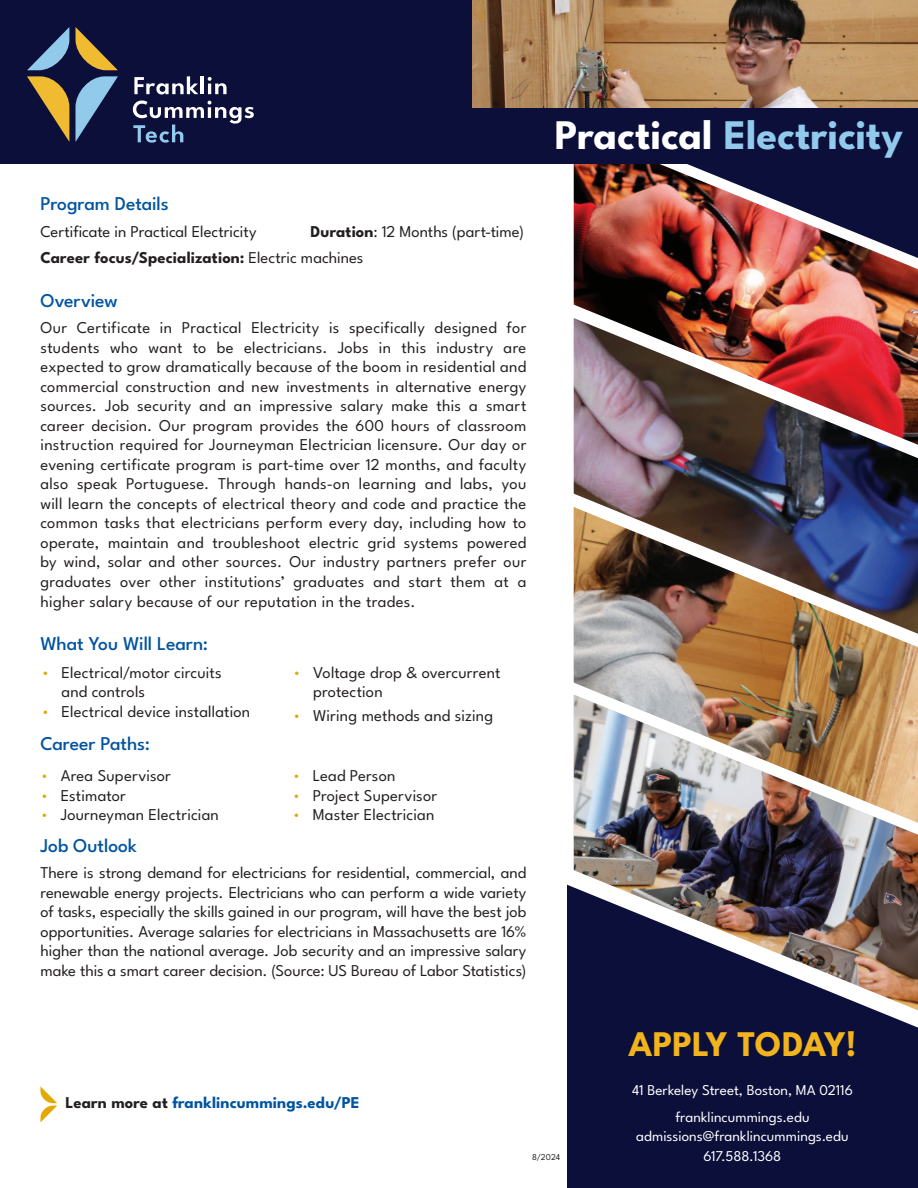
<style>
.page{position:relative;width:918px;height:1188px;background:#fff}
.page>*{position:absolute;margin:0;border:0;box-sizing:border-box;transform-origin:0 0}
.t1{font:700 42px "League Spartan";color:#92caec}
.t2{font:700 36px "League Spartan";letter-spacing:-.015em;color:#f1b41c}
.t3{font:500 19.5px "League Spartan";letter-spacing:-.005em;color:#0154a0}
.t4{font:16.5px/19.5px "League Spartan";letter-spacing:.005em;color:#231f20}
.t5{font:700 16.5px "League Spartan";letter-spacing:.005em;color:#0154a0}
.t6{font:15px/26.2px "League Spartan";color:#fff;text-align:center}
.t7{font:9px "League Spartan";color:#231f20}
.s1{font-weight:700}
.s2{color:#e5a800}
.s3{color:#fff}
.s4{color:#231f20}
</style>
<div class="page">
<img style="left:574px;top:264px;width:344px;height:54px">
<img style="left:574px;top:828px;width:344px;height:57px">
<img style="left:574px;top:639px;width:344px;height:189px">
<img style="left:574px;top:318px;width:344px;height:321px">
<svg style="left:40px;top:1086px;width:17px;height:36px"></svg>
<img style="left:567px;top:885px;width:351px;height:168px">
<img style="left:573px;top:164px;width:345px;height:100px">
<div style="left:567px;top:1053px;width:351px;height:135px;background:#0b0f3a"></div>
<div style="left:0;top:0;width:918px;height:164px;background:#0b0f3a"></div>
<svg style="left:134px;top:76px;width:64px;height:18px"></svg>
<hr style="left:201px;top:76px;width:3px;height:18px;background:#fff">
<svg style="left:208px;top:77px;width:18px;height:17px"></svg>
<svg style="left:133px;top:101px;width:121px;height:42px"></svg>
<svg style="left:76px;top:76px;width:42px;height:65px"></svg>
<svg style="left:76px;top:27px;width:42px;height:43px"></svg>
<svg style="left:27px;top:76px;width:42px;height:65px"></svg>
<svg style="left:27px;top:27px;width:42px;height:43px"></svg>
<img style="left:472px;top:0;width:446px;height:108px">
<p class="t3" style="left:40px;top:189px;width:130px">Program Details</p>
<p class="t4" style="left:40px;top:220px;width:218px">Certificate in Practical Electricity</p>
<p class="t4" style="left:40px;top:217px;width:485px;line-height:26.5px;text-indent:270px"><span class="s1">Duration</span>: 12 Months (part-time)<br><span class="s1">Career focus/Specialization:</span> Electric machines</p>
<p class="t3" style="left:40px;top:286px;width:79px">Overview</p>
<p class="t4" style="left:40px;top:317px;width:487px;text-align:justify">Our Certificate in Practical Electricity is specifically designed for students who want to be electricians. Jobs in this industry are expected to grow dramatically because of the boom in residential and commercial construction and new investments in alternative energy sources. Job security and an impressive salary make this a smart career decision. Our program provides the 600 hours of classroom instruction required for Journeyman Electrician licensure. Our day or evening certificate program is part-time over 12 months, and faculty also speak Portuguese. Through hands-on learning and labs, you will learn the concepts of electrical theory and code and practice the common tasks that electricians perform every day, including how to operate, maintain and troubleshoot electric grid systems powered by wind, solar and other sources. Our industry partners prefer our graduates over other institutions’ graduates and start them at a higher salary because of our reputation in the trades.</p>
<p class="t3" style="left:40px;top:629px;width:169px">What You Will Learn:</p>
<p class="t4" style="left:62px;top:661px;width:162px;text-indent:-20px"><span class="s2">•</span> Electrical/motor circuits and controls</p>
<p class="t4" style="left:41px;top:701px;width:210px"><span class="s2">•</span> Electrical device installation</p>
<p class="t3" style="left:40px;top:729px;width:111px">Career Paths:</p>
<p class="t4" style="left:40px;top:764px;width:132px"><span class="s2">•</span> Area Supervisor</p>
<p class="t4" style="left:40px;top:784px;width:87px"><span class="s2">•</span> Estimator</p>
<p class="t4" style="left:40px;top:804px;width:180px"><span class="s2">•</span> Journeyman Electrician</p>
<p class="t4" style="left:313px;top:661px;width:189px;text-indent:-20px"><span class="s2">•</span> Voltage drop &amp; overcurrent protection</p>
<p class="t4" style="left:293px;top:704px;width:202px"><span class="s2">•</span> Wiring methods and sizing</p>
<p class="t4" style="left:292px;top:764px;width:104px"><span class="s2">•</span> Lead Person</p>
<p class="t4" style="left:292px;top:784px;width:146px"><span class="s2">•</span> Project Supervisor</p>
<p class="t4" style="left:292px;top:804px;width:143px"><span class="s2">•</span> Master Electrician</p>
<p class="t3" style="left:40px;top:831px;width:98px">Job Outlook</p>
<p class="t4" style="left:40px;top:862px;width:487px;text-align:justify">There is strong demand for electricians for residential, commercial, and renewable energy projects. Electricians who can perform a wide variety of tasks, especially the skills gained in our program, will have the best job opportunities. Average salaries for electricians in Massachusetts are 16% higher than the national average. Job security and an impressive salary make this a smart career decision. (Source: US Bureau of Labor Statistics)</p>
<h1 class="t1" style="left:555px;top:102px;width:350px"><span class="s3">Practical</span> Electricity</h1>
<p class="t5" style="left:65px;top:1090px;width:296px"><span class="s4">Learn more at</span> franklincummings.edu/PE</p>
<p class="t7" style="left:532px;top:1151px;width:30px">8/2024</p>
<h2 class="t2" style="left:628px;top:1016px;width:230px">APPLY TODAY!</h2>
<p class="t6" style="left:632px;top:1076px;width:222px">41 Berkeley Street, Boston, MA 02116 franklincummings.edu</p>
<p class="t6" style="left:636px;top:1125px;width:214px;line-height:19.5px">admissions@franklincummings.edu<br>617.588.1368</p>
</div>
